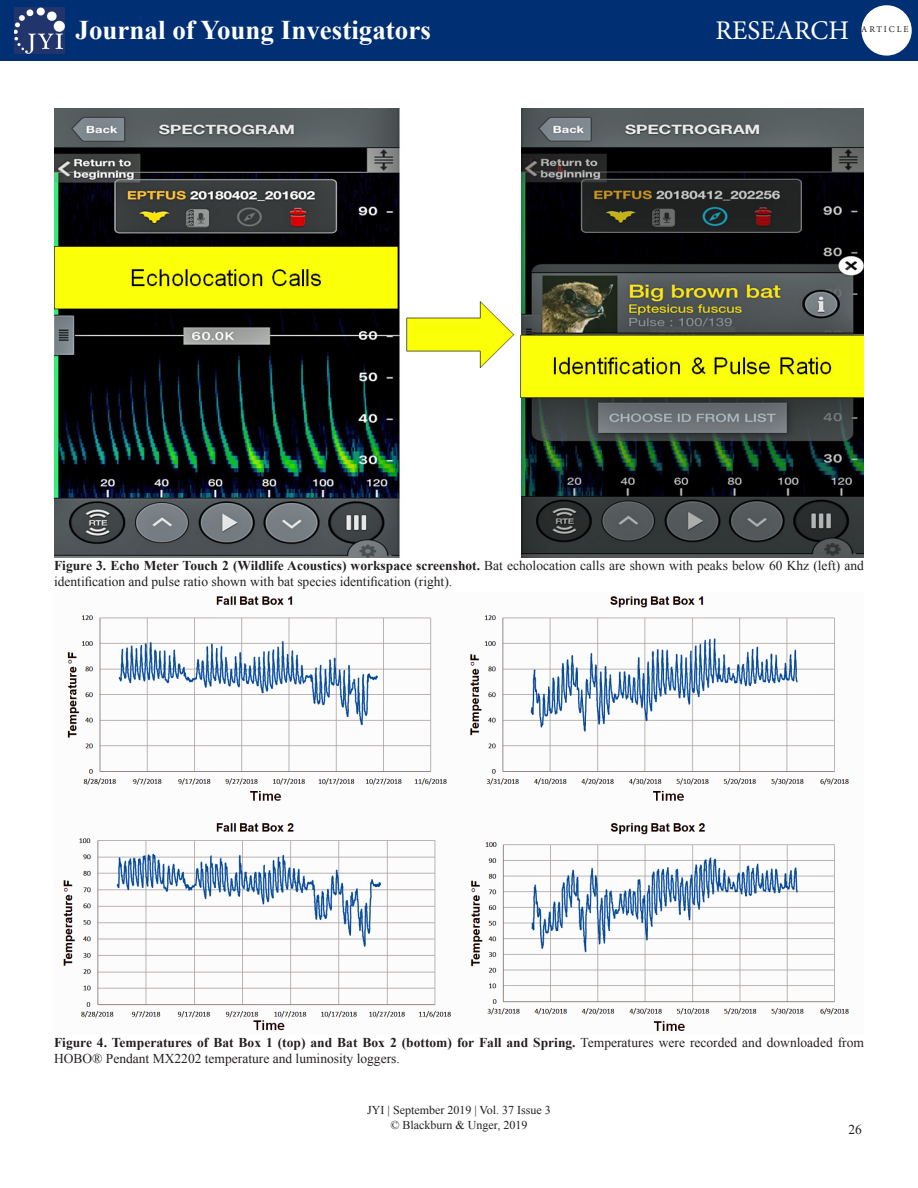
<style>
.page{position:relative;width:918px;height:1188px;background:#fff}
.page>*{position:absolute;margin:0;border:0;box-sizing:border-box;transform-origin:0 0}
.t1{font:700 27px "Times New Roman";color:#fff}
.t2{font:27px "Minion Pro";color:#fff}
.t3{font:13.5px/16.2px "Times New Roman";color:#231f20}
.t4{font:12px/14.4px "Times New Roman";color:#231f20;text-align:center}
.t5{font:9px "Minion Pro";letter-spacing:.21em;color:#231f20}
.s1{font-weight:700}
</style>
<div class="page">
<div style="left:0;top:0;width:918px;height:61px;background:#002f73"></div>
<div style="left:861px;top:5px;width:51px;height:51px;background:#fff;border-radius:50%"></div>
<img style="left:14px;top:7px;width:51px;height:47px">
<img style="left:54px;top:108px;width:810px;height:449px">
<img style="left:63px;top:596px;width:786px;height:435px">
<h1 class="t1" style="left:76px;top:11px;width:357px">Journal of Young Investigators</h1>
<h1 class="t2" style="left:716px;top:12px;width:135px">RESEARCH</h1>
<p class="t5" style="left:861px;top:24px;width:49px">ARTICLE</p>
<p class="t3" style="left:54px;top:557px;width:812px"><span class="s1">Figure 3. Echo Meter Touch 2 (Wildlife Acoustics) workspace screenshot.</span> Bat echolocation calls are shown with peaks below 60 Khz (left) and identification and pulse ratio shown with bat species identification (right).</p>
<p class="t3" style="left:54px;top:1034px;width:812px"><span class="s1">Figure 4. Temperatures of Bat Box 1 (top) and Bat Box 2 (bottom) for Fall and Spring.</span> Temperatures were recorded and downloaded from<br>HOBO® Pendant MX2202 temperature and luminosity loggers.</p>
<p class="t4" style="left:367px;top:1103px;width:185px">JYI | September 2019 | Vol. 37 Issue 3 © Blackburn &amp; Unger, 2019</p>
<p class="t3" style="left:848px;top:1121px;width:15px">26</p>
</div>
